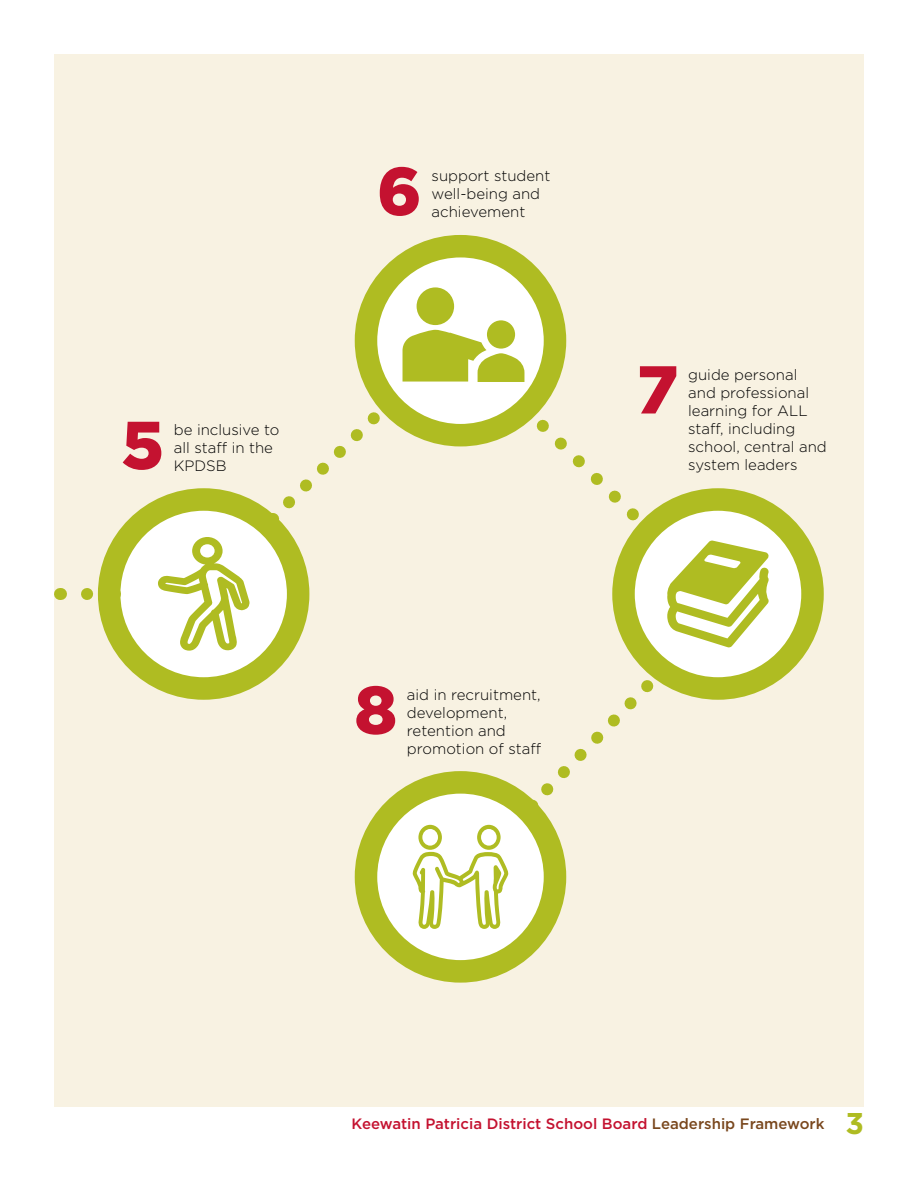
<style>
.page{position:relative;width:918px;height:1188px;background:#fff}
.page>*{position:absolute;margin:0;border:0;box-sizing:border-box;transform-origin:0 0}
.t1{font:900 67.5px "Gotham HTF";color:#c41230}
.t2{font:300 15px/18px "Gotham HTF";color:#000}
.t3{font:500 15px "Gotham HTF";color:#c41230}
.s1{color:#79471d}
.s2{font-weight:700;font-size:30px;color:#afbc22}
</style>
<div class="page">
<div style="left:54px;top:54px;width:810px;height:1053px;background:#f8f2e2"></div>
<svg style="left:366px;top:246px;width:189px;height:189px;background:#ebefca"></svg>
<svg style="left:403px;top:287px;width:121px;height:95px;background:#d3da87"></svg>
<div style="left:355px;top:235px;width:211px;height:211px;border:22px solid #afbc22;border-radius:50%"></div>
<svg style="left:109px;top:499px;width:189px;height:189px;background:#ecefcb"></svg>
<svg style="left:158px;top:537px;width:92px;height:114px;background:#e3e7b2"></svg>
<div style="left:98px;top:488px;width:211px;height:212px;border:22px solid #afbc22;border-radius:50%"></div>
<svg style="left:366px;top:782px;width:189px;height:189px;background:#edf0cd"></svg>
<svg style="left:413px;top:825px;width:95px;height:104px;background:#e7ebbf"></svg>
<div style="left:355px;top:771px;width:211px;height:212px;border:22px solid #afbc22;border-radius:50%"></div>
<svg style="left:624px;top:499px;width:189px;height:189px;background:#ecefcc"></svg>
<svg style="left:667px;top:541px;width:102px;height:106px;background:#d4db89"></svg>
<div style="left:612px;top:488px;width:212px;height:212px;border:22px solid #afbc22;border-radius:50%"></div>
<svg style="left:87px;top:588px;width:13px;height:12px"></svg>
<svg style="left:60px;top:588px;width:1px;height:12px"></svg>
<svg style="left:114px;top:588px;width:1px;height:12px"></svg>
<svg style="left:272px;top:394px;width:127px;height:131px"></svg>
<svg style="left:525px;top:402px;width:133px;height:138px"></svg>
<svg style="left:523px;top:663px;width:142px;height:151px"></svg>
<h1 class="t1" style="left:121px;top:406px;width:44px">5</h1>
<p class="t2" style="left:174px;top:421px;width:107px">be inclusive to all staff in the</p>
<p class="t2" style="left:174px;top:457px;width:54px">KPDSB</p>
<h1 class="t1" style="left:377px;top:152px;width:46px">6</h1>
<p class="t2" style="left:432px;top:167px;width:120px">support student well-being and</p>
<p class="t2" style="left:432px;top:203px;width:95px">achievement</p>
<h1 class="t1" style="left:355px;top:671px;width:44px">8</h1>
<p class="t2" style="left:407px;top:685px;width:135px">aid in recruitment, development, retention and</p>
<p class="t2" style="left:407px;top:739px;width:136px">promotion of staff</p>
<h1 class="t1" style="left:637px;top:351px;width:43px">7</h1>
<p class="t2" style="left:688px;top:365px;width:140px">guide personal and professional learning for ALL staff, including school, central and system leaders</p>
<p class="t3" style="left:352px;top:1115px;width:514px">Keewatin Patricia District School Board <span class="s1">Leadership Framework</span> <span class="s2">3</span></p>
</div>
